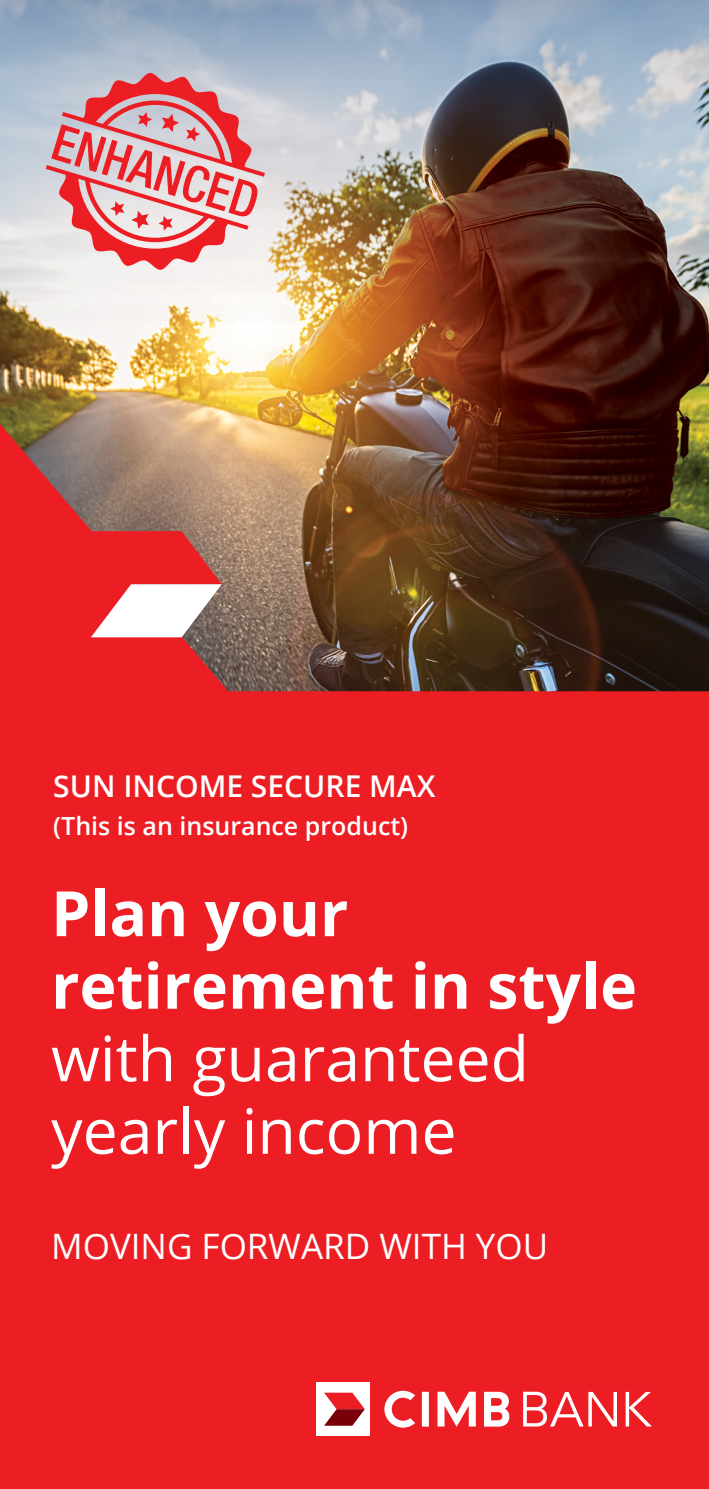
<style>
.page{position:relative;width:709px;height:1489px;background:#fff}
.page>*{position:absolute;margin:0;border:0;box-sizing:border-box;transform-origin:0 0}
.t1{font:62.5px/72.5px "Open Sans";color:#fff}
.t2{font:700 62.5px/72.5px "Open Sans";color:#fff}
.t3{font:500 condensed 50px "Helvetica Neue LT Std";color:#ed1d24}
.t4{font:35px "Open Sans";color:#fff}
.t5{font:600 30px "Open Sans";color:#fff}
.t6{font:600 25px "Open Sans";color:#fff}
</style>
<div class="page">
<div style="left:0;top:0;width:709px;height:1488px;background:#ed1d24"></div>
<div style="left:317px;top:1382px;width:53px;height:53px;background:#fff"></div>
<svg style="left:324px;top:1392px;width:41px;height:33px"></svg>
<svg style="left:384px;top:1390px;width:125px;height:37px"></svg>
<svg style="left:523px;top:1391px;width:94px;height:35px"></svg>
<svg style="left:625px;top:1391px;width:27px;height:35px"></svg>
<img style="left:0;top:0;width:709px;height:691px">
<svg style="left:91px;top:531px;width:131px;height:106px"></svg>
<svg style="left:41px;top:73px;width:228px;height:197px"></svg>
<p class="t3" style="left:62px;top:112px;width:215px;rotate:17deg">ENHANCED</p>
<p class="t5" style="left:53px;top:766px;width:383px">SUN INCOME SECURE MAX</p>
<p class="t6" style="left:53px;top:808px;width:356px">(This is an insurance product)</p>
<p class="t2" style="left:51px;top:875px;width:587px">Plan your retirement in style</p>
<p class="t1" style="left:51px;top:1020px;width:479px">with guaranteed yearly income</p>
<p class="t4" style="left:51px;top:1221px;width:499px">MOVING FORWARD WITH YOU</p>
</div>
